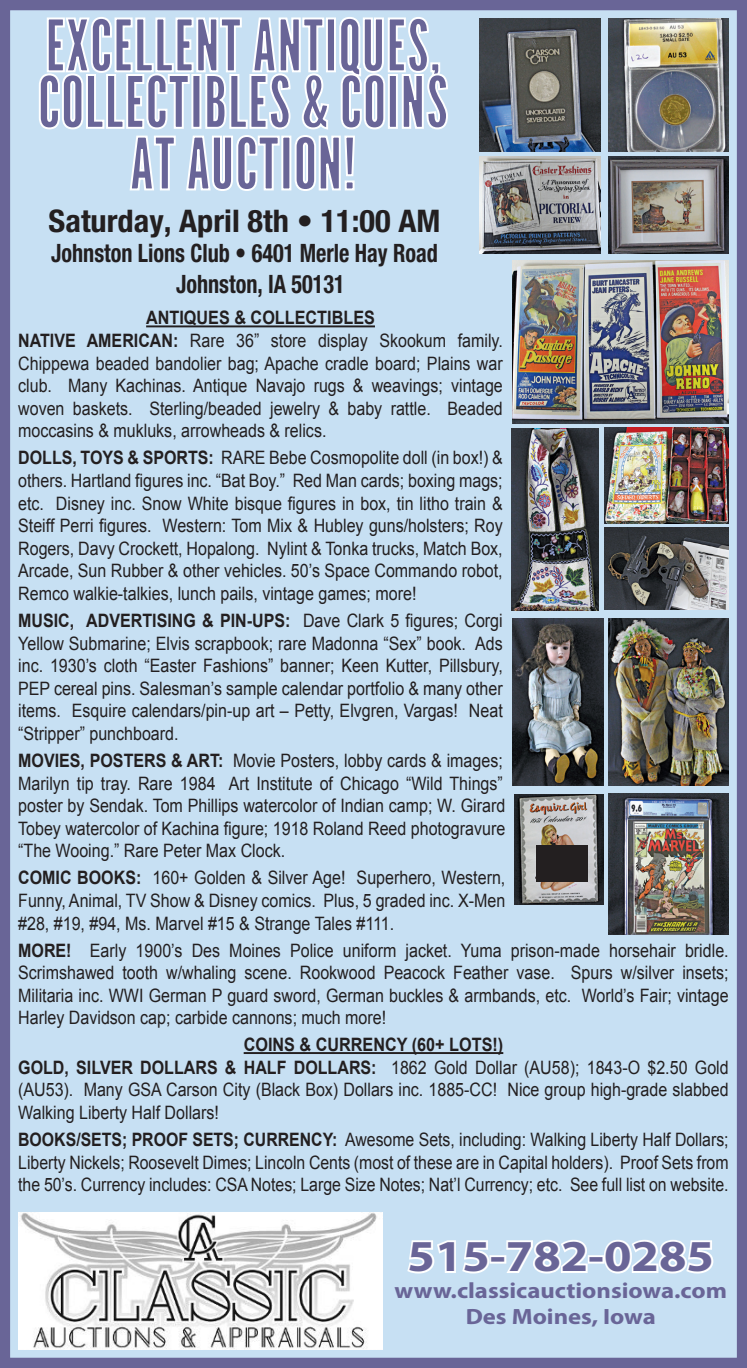
<style>
.page{position:relative;width:747px;height:1368px;background:#fff}
.page>*{position:absolute;margin:0;border:0;box-sizing:border-box;transform-origin:0 0}
.t1{font:condensed 71.8px/59px "League Gothic";color:#696597;text-align:center;scale:1.35 1}
.t2{font:700 44.4px "Myriad Pro";color:#696597;scale:1.12 1}
.t3{font:700 condensed 31.2px "Helvetica Neue";color:#231f20;scale:1.04 1}
.t4{font:700 condensed 25.4px/31.4px "Helvetica Neue";color:#231f20;scale:.88 1}
.t5{font:700 22.2px/26.6px "Myriad Pro";color:#696597;text-align:center;scale:1.12 1}
.t6{font:18.4px/22.6px "Arial";color:#231f20;text-align:justify;scale:.87 1}
.t7{font:18.4px/22.6px "Arial";color:#231f20;text-align:justify;scale:.86 1}
.s1{font-weight:700}
</style>
<div class="page">
<div style="left:5px;top:5px;width:737px;height:1358px;background:#c7e0f3"></div>
<div style="left:0;top:0;width:747px;height:1368px;border:10px solid #696597"></div>
<img style="left:18px;top:1213px;width:365px;height:136px">
<svg style="left:407px;top:1240px;width:82px;height:34px"></svg>
<div style="left:489px;top:1255px;width:17px;height:9px;border:4px solid #fff"></div>
<svg style="left:503px;top:1240px;width:85px;height:34px"></svg>
<div style="left:588px;top:1255px;width:17px;height:9px;border:4px solid #fff"></div>
<svg style="left:602px;top:1240px;width:112px;height:34px"></svg>
<hr style="left:146px;top:325px;width:229px;height:2px;background:#231f20">
<hr style="left:244px;top:1052px;width:259px;height:2px;background:#231f20">
<svg style="left:38px;top:4px;width:411px;height:187px"></svg>
<img style="left:480px;top:18px;width:120px;height:133px">
<img style="left:480px;top:156px;width:120px;height:98px">
<img style="left:512px;top:260px;width:217px;height:164px">
<img style="left:609px;top:18px;width:120px;height:133px">
<img style="left:609px;top:156px;width:120px;height:98px">
<img style="left:609px;top:618px;width:120px;height:168px">
<img style="left:604px;top:428px;width:125px;height:96px">
<img style="left:604px;top:527px;width:125px;height:83px">
<img style="left:512px;top:429px;width:86px;height:181px">
<img style="left:512px;top:618px;width:91px;height:168px">
<img style="left:609px;top:793px;width:120px;height:142px">
<img style="left:515px;top:795px;width:88px;height:110px">
<div style="left:536px;top:845px;width:52px;height:37px;background:#231f20"></div>
<p class="t1" style="left:39px;top:17px;width:306px">EXCELLENT ANTIQUES,<br>COLLECTIBLES &amp; COINS<br>AT AUCTION!</p>
<p class="t3" style="left:49px;top:202px;width:378px">Saturday, April 8th • 11:00 AM</p>
<p class="t4" style="left:176px;top:237px;width:299px;text-indent:-125px">Johnston Lions Club • 6401 Merle Hay Road<br>Johnston, IA 50131</p>
<p class="t6" style="left:18px;top:307px;width:559px;text-align:left;text-indent:128px"><span class="s1">ANTIQUES &amp; COLLECTIBLES<br>NATIVE AMERICAN:</span> Rare 36” store display Skookum family.<br>Chippewa beaded bandolier bag; Apache cradle board; Plains war club. Many Kachinas. Antique Navajo rugs &amp; weavings; vintage woven baskets. Sterling/beaded jewelry &amp; baby rattle. Beaded moccasins &amp; mukluks, arrowheads &amp; relics.</p>
<p class="t6" style="left:18px;top:447px;width:558px"><span class="s1">DOLLS, TOYS &amp; SPORTS:</span> RARE Bebe Cosmopolite doll (in box!) &amp; others. Hartland figures inc. “Bat Boy.” Red Man cards; boxing mags; etc. Disney inc. Snow White bisque figures in box, tin litho train &amp; Steiff Perri figures. Western: Tom Mix &amp; Hubley guns/holsters; Roy Rogers, Davy Crockett, Hopalong. Nylint &amp; Tonka trucks, Match Box, Arcade, Sun Rubber &amp; other vehicles. 50’s Space Commando robot, Remco walkie-talkies, lunch pails, vintage games; more!</p>
<p class="t6" style="left:18px;top:609px;width:559px"><span class="s1">MUSIC, ADVERTISING &amp; PIN-UPS:</span> Dave Clark 5 figures; Corgi Yellow Submarine; Elvis scrapbook; rare Madonna “Sex” book. Ads inc. 1930’s cloth “Easter Fashions” banner; Keen Kutter, Pillsbury, PEP cereal pins. Salesman’s sample calendar portfolio &amp; many other items. Esquire calendars/pin-up art – Petty, Elvgren, Vargas! Neat “Stripper” punchboard.</p>
<p class="t6" style="left:18px;top:749px;width:561px;text-align:left"><span class="s1">MOVIES, POSTERS &amp; ART:</span> Movie Posters, lobby cards &amp; images; Marilyn tip tray. Rare 1984 Art Institute of Chicago “Wild Things” poster by Sendak. Tom Phillips watercolor of Indian camp; W. Girard Tobey watercolor of Kachina figure; 1918 Roland Reed photogravure “The Wooing.” Rare Peter Max Clock.</p>
<p class="t6" style="left:18px;top:867px;width:561px"><span class="s1">COMIC BOOKS:</span> 160+ Golden &amp; Silver Age! Superhero, Western, Funny, Animal, TV Show &amp; Disney comics. Plus, 5 graded inc. X-Men #28, #19, #94, Ms. Marvel #15 &amp; Strange Tales #111.</p>
<p class="t6" style="left:18px;top:939px;width:818px"><span class="s1">MORE!</span> Early 1900’s Des Moines Police uniform jacket. Yuma prison-made horsehair bridle.<br>Scrimshawed tooth w/whaling scene. Rookwood Peacock Feather vase. Spurs w/silver insets; Militaria inc. WWI German P guard sword, German buckles &amp; armbands, etc. World’s Fair; vintage Harley Davidson cap; carbide cannons; much more!</p>
<p class="t6" style="left:18px;top:1034px;width:818px;text-align:left;text-indent:225px"><span class="s1">COINS &amp; CURRENCY (60+ LOTS!)<br>GOLD, SILVER DOLLARS &amp; HALF DOLLARS:</span> 1862 Gold Dollar (AU58); 1843-O $2.50 Gold (AU53). Many GSA Carson City (Black Box) Dollars inc. 1885-CC! Nice group high-grade slabbed Walking Liberty Half Dollars!</p>
<p class="t7" style="left:18px;top:1128px;width:828px"><span class="s1">BOOKS/SETS; PROOF SETS; CURRENCY:</span> Awesome Sets, including: Walking Liberty Half Dollars; Liberty Nickels; Roosevelt Dimes; Lincoln Cents (most of these are in Capital holders). Proof Sets from the 50’s. Currency includes: CSA Notes; Large Size Notes; Nat’l Currency; etc. See full list on website.</p>
<p class="t2" style="left:408px;top:1227px;width:275px">515-782-0285</p>
<p class="t5" style="left:395px;top:1276px;width:298px">www.classicauctionsiowa.com<br>Des Moines, Iowa</p>
</div>
